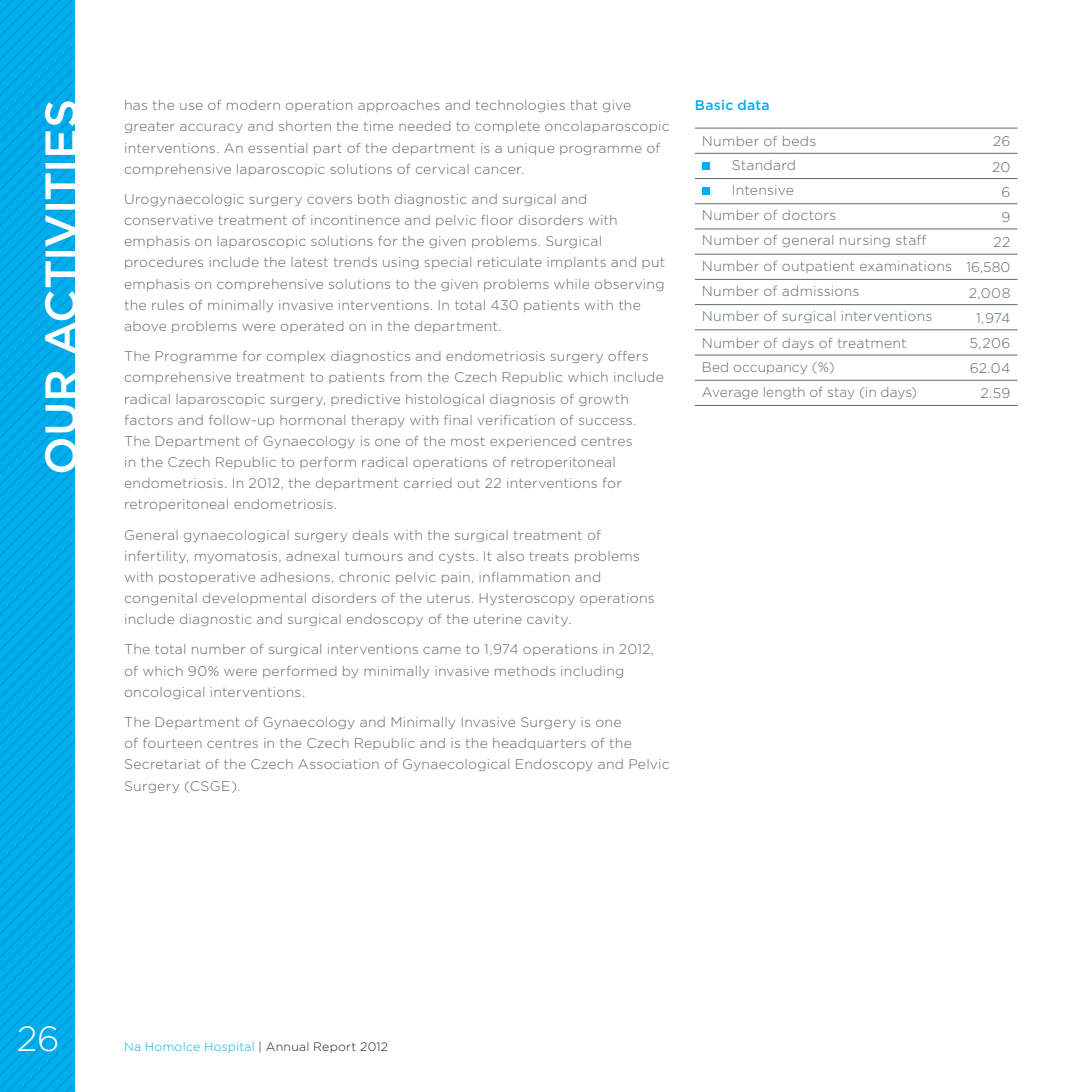
<style>
.page{position:relative;width:1092px;height:1092px;background:#fff}
.page>*{position:absolute;margin:0;border:0;box-sizing:border-box;transform-origin:0 0}
.t1{font:500 45.5px "Gotham";letter-spacing:-.02em;color:#fff}
.t2{font:300 35px "Gotham";color:#fff}
.t3{font:300 14px/21px "Gotham";letter-spacing:.015em;color:#5f696f}
.t4{font:500 14px "Gotham";letter-spacing:.02em;color:#00aeef}
.t5{font:300 12.25px "Gotham";letter-spacing:.02em;color:#00aeef}
.s1{color:#231f20}
</style>
<div class="page">
<svg style="left:0;top:0;width:74px;height:1091px;background:#00aae9"></svg>
<hr style="left:694px;top:153px;width:323px;height:1px;background:#5f696f">
<hr style="left:694px;top:178px;width:323px;height:1px;background:#5f696f">
<hr style="left:694px;top:203px;width:323px;height:1px;background:#5f696f">
<hr style="left:694px;top:229px;width:323px;height:1px;background:#5f696f">
<hr style="left:694px;top:254px;width:323px;height:1px;background:#5f696f">
<hr style="left:694px;top:279px;width:323px;height:1px;background:#5f696f">
<hr style="left:694px;top:304px;width:323px;height:1px;background:#5f696f">
<hr style="left:694px;top:329px;width:323px;height:1px;background:#5f696f">
<hr style="left:694px;top:355px;width:323px;height:1px;background:#5f696f">
<hr style="left:694px;top:380px;width:323px;height:1px;background:#5f696f">
<hr style="left:694px;top:405px;width:323px;height:1px;background:#5f696f">
<hr style="left:694px;top:128px;width:323px;height:1px;background:#5f696f">
<div style="left:701px;top:162px;width:8px;height:8px;background:#00aeef"></div>
<div style="left:701px;top:187px;width:8px;height:8px;background:#00aeef"></div>
<h1 class="t1" style="left:44px;top:474px;width:377px;rotate:-90deg">OUR ACTIVITIES</h1>
<p class="t3" style="left:124px;top:96px;width:547px">has the use of modern operation approaches and technologies that give greater accuracy and shorten the time needed to complete oncolaparoscopic interventions. An essential part of the department is a unique programme of comprehensive laparoscopic solutions of cervical cancer.</p>
<p class="t3" style="left:124px;top:190px;width:542px">Urogynaecologic surgery covers both diagnostic and surgical and conservative treatment of incontinence and pelvic floor disorders with emphasis on laparoscopic solutions for the given problems. Surgical procedures include the latest trends using special reticulate implants and put emphasis on comprehensive solutions to the given problems while observing the rules of minimally invasive interventions. In total 430 patients with the above problems were operated on in the department.</p>
<p class="t3" style="left:124px;top:347px;width:541px">The Programme for complex diagnostics and endometriosis surgery offers comprehensive treatment to patients from the Czech Republic which include radical laparoscopic surgery, predictive histological diagnosis of growth factors and follow-up hormonal therapy with final verification of success.<br>The Department of Gynaecology is one of the most experienced centres<br>in the Czech Republic to perform radical operations of retroperitoneal endometriosis. In 2012, the department carried out 22 interventions for retroperitoneal endometriosis.</p>
<p class="t3" style="left:124px;top:525px;width:532px">General gynaecological surgery deals with the surgical treatment of infertility, myomatosis, adnexal tumours and cysts. It also treats problems with postoperative adhesions, chronic pelvic pain, inflammation and congenital developmental disorders of the uterus. Hysteroscopy operations include diagnostic and surgical endoscopy of the uterine cavity.</p>
<p class="t3" style="left:124px;top:640px;width:531px">The total number of surgical interventions came to 1,974 operations in 2012, of which 90% were performed by minimally invasive methods including oncological interventions.</p>
<p class="t3" style="left:124px;top:713px;width:547px">The Department of Gynaecology and Minimally Invasive Surgery is one<br>of fourteen centres in the Czech Republic and is the headquarters of the Secretariat of the Czech Association of Gynaecological Endoscopy and Pelvic Surgery (CSGE).</p>
<p class="t4" style="left:694px;top:100px;width:76px">Basic data</p>
<p class="t3" style="left:701px;top:132px;width:116px">Number of beds</p>
<p class="t3" style="left:992px;top:132px;width:19px">26</p>
<p class="t3" style="left:731px;top:155px;width:66px">Standard</p>
<p class="t3" style="left:991px;top:157px;width:20px">20</p>
<p class="t3" style="left:731px;top:180px;width:64px">Intensive</p>
<p class="t3" style="left:1001px;top:182px;width:10px">6</p>
<p class="t3" style="left:701px;top:206px;width:136px">Number of doctors</p>
<p class="t3" style="left:1001px;top:207px;width:10px">9</p>
<p class="t3" style="left:701px;top:231px;width:226px">Number of general nursing staff</p>
<p class="t3" style="left:701px;top:231px;width:310px;line-height:23.4px;text-align:right">22<br>Number of outpatient examinations 16,580</p>
<p class="t3" style="left:701px;top:281px;width:159px">Number of admissions</p>
<p class="t3" style="left:968px;top:283px;width:43px">2,008</p>
<p class="t3" style="left:701px;top:306px;width:232px">Number of surgical interventions</p>
<p class="t3" style="left:975px;top:308px;width:36px">1,974</p>
<p class="t3" style="left:701px;top:333px;width:206px">Number of days of treatment</p>
<p class="t3" style="left:969px;top:333px;width:42px">5,206</p>
<p class="t3" style="left:701px;top:357px;width:134px">Bed occupancy (%)</p>
<p class="t3" style="left:969px;top:359px;width:42px">62.04</p>
<p class="t3" style="left:701px;top:382px;width:216px">Average length of stay (in days)</p>
<p class="t3" style="left:980px;top:384px;width:31px">2.59</p>
<h2 class="t2" style="left:17px;top:1025px;width:44px">26</h2>
<p class="t5" style="left:124px;top:1042px;width:265px">Na Homolce Hospital <span class="s1">| Annual Report 2012</span></p>
</div>
